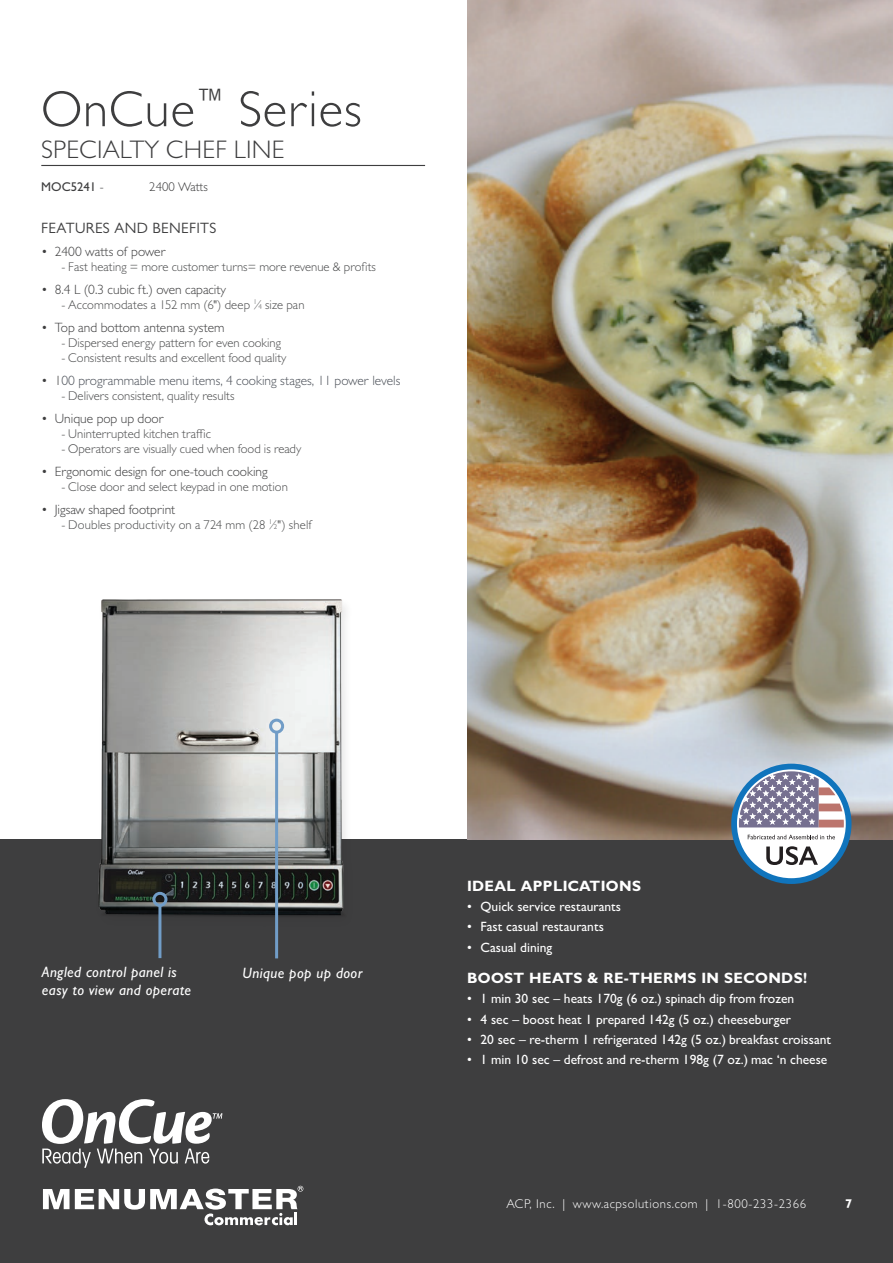
<style>
.page{position:relative;width:893px;height:1263px;background:#fff}
.page>*{position:absolute;margin:0;border:0;box-sizing:border-box;transform-origin:0 0}
.Page_Heading1_MODEL{font:300 51px "Gill Sans MT Std";letter-spacing:.02em;color:#3e3e3f}
.Page_Heading-Sub1A_r{font:300 25.5px "Gill Sans MT Std";letter-spacing:.01em;color:#3e3e3f}
.Caption_call_out_hea{font:italic 500 15px/18px "Gill Sans MT Std";letter-spacing:.025em;color:#fff}
.Section_Heading_2_WH{font:700 15px "Gill Sans MT Std";letter-spacing:.025em;color:#fff}
.Section_Heading_2{font:15px "Gill Sans MT Std";letter-spacing:.025em;color:#3e3e3f}
.t1{font:500 13.5px "Gill Sans MT Std";color:#fff}
.t2{font:300 13.5px "Gill Sans MT Std";color:#3e3e3f}
.t3{font:300 13.5px "Gill Sans MT Std";color:#4c5159}
.t4{font:300 12.75px "Gill Sans MT Std";color:#4b4c4d}
.t5{font:300 12.75px "Gill Sans MT Std";letter-spacing:.05em;color:#fff}
.ModelNumber{font:300 12.75px "Gill Sans MT Std";color:#3e3e3f}
.ModelNumber-2{font:500 12.75px "Gill Sans MT Std";color:#3e3e3f}
.t6{font:700 12.75px "Gill Sans MT Std";color:#fff}
.s1{font-weight:300}
.s2{font-size:7.05px}
.s3{color:#3e3e3f}
</style>
<div class="page">
<div style="left:0;top:839px;width:893px;height:424px;background:#3e3e3f"></div>
<img style="left:467px;top:0;width:426px;height:839px">
<img style="left:98px;top:599px;width:248px;height:338px">
<hr style="left:41px;top:165px;width:384px;height:1px;background:#3e3e3f">
<svg style="left:42px;top:1099px;width:180px;height:69px"></svg>
<hr style="left:158px;top:905px;width:3px;height:53px;background:#719dc7">
<div style="left:152px;top:892px;width:15px;height:15px;border:3px solid #719dc7;border-radius:50%"></div>
<hr style="left:275px;top:732px;width:3px;height:226px;background:#719dc7">
<div style="left:269px;top:719px;width:15px;height:15px;border:3px solid #719dc7;border-radius:50%"></div>
<svg style="left:731px;top:764px;width:120px;height:120px"></svg>
<svg style="left:43px;top:1186px;width:260px;height:39px"></svg>
<p class="Page_Heading1_MODEL" style="left:41px;top:78px;width:322px">OnCue<sup>™</sup> Series</p>
<p class="Page_Heading-Sub1A_r" style="left:41px;top:134px;width:245px">SPECIALTY CHEF LINE</p>
<p class="ModelNumber-2" style="left:41px;top:179px;width:64px">MOC5241 <span class="s1">-</span></p>
<p class="ModelNumber" style="left:149px;top:179px;width:60px">2400 Watts</p>
<p class="Section_Heading_2" style="left:41px;top:220px;width:177px">FEATURES AND BENEFITS</p>
<p class="t2" style="left:41px;top:244px;width:126px">• 2400 watts of power</p>
<p class="t4" style="left:62px;top:259px;width:316px">- Fast heating = more customer turns= more revenue &amp; profits</p>
<p class="t2" style="left:41px;top:282px;width:186px">• 8.4 L (0.3 cubic ft.) oven capacity</p>
<p class="t4" style="left:62px;top:297px;width:245px">- Accommodates a 152 mm (6") deep <sup>1</sup>⁄<span class="s2">4</span> size pan</p>
<p class="t2" style="left:41px;top:319px;width:185px">• Top and bottom antenna system</p>
<p class="t4" style="left:62px;top:335px;width:221px">- Dispersed energy pattern for even cooking</p>
<p class="t4" style="left:62px;top:350px;width:226px">- Consistent results and excellent food quality</p>
<p class="t3" style="left:41px;top:372px;width:361px"><span class="s3">• 1</span>00 programmable menu items, 4 cooking stages, 11 power levels</p>
<p class="t4" style="left:62px;top:388px;width:175px">- Delivers consistent, quality results</p>
<p class="t2" style="left:41px;top:410px;width:124px">• Unique pop up door</p>
<p class="t4" style="left:62px;top:426px;width:151px">- Uninterrupted kitchen traffic</p>
<p class="t4" style="left:62px;top:441px;width:241px">- Operators are visually cued when food is ready</p>
<p class="t2" style="left:41px;top:463px;width:228px">• Ergonomic design for one-touch cooking</p>
<p class="t4" style="left:62px;top:479px;width:228px">- Close door and select keypad in one motion</p>
<p class="t2" style="left:41px;top:501px;width:136px">• Jigsaw shaped footprint</p>
<p class="t4" style="left:62px;top:517px;width:252px">- Doubles productivity on a 724 mm (28 <sup>1</sup>⁄<span class="s2">2</span>") shelf</p>
<p class="Caption_call_out_hea" style="left:42px;top:963px;width:151px">Angled control panel is easy to view and operate</p>
<p class="Caption_call_out_hea" style="left:243px;top:963px;width:121px">Unique pop up door</p>
<p class="Section_Heading_2_WH" style="left:467px;top:876px;width:176px">IDEAL APPLICATIONS</p>
<p class="t1" style="left:467px;top:898px;width:156px">• Quick service restaurants</p>
<p class="t1" style="left:467px;top:919px;width:138px">• Fast casual restaurants</p>
<p class="t1" style="left:467px;top:939px;width:87px">• Casual dining</p>
<p class="Section_Heading_2_WH" style="left:467px;top:969px;width:342px">BOOST HEATS &amp; RE-THERMS IN SECONDS!</p>
<p class="t1" style="left:467px;top:991px;width:329px">• 1 min 30 sec – heats 170g (6 oz.) spinach dip from frozen</p>
<p class="t1" style="left:467px;top:1011px;width:326px">• 4 sec – boost heat 1 prepared 142g (5 oz.) cheeseburger</p>
<p class="t1" style="left:467px;top:1031px;width:366px">• 20 sec – re-therm 1 refrigerated 142g (5 oz.) breakfast croissant</p>
<p class="t1" style="left:467px;top:1051px;width:362px">• 1 min 10 sec – defrost and re-therm 198g (7 oz.) mac ‘n cheese</p>
<p class="t5" style="left:506px;top:1196px;width:301px">ACP, Inc. | www.acpsolutions.com | 1-800-233-2366</p>
<p class="t6" style="left:845px;top:1196px;width:9px">7</p>
</div>
